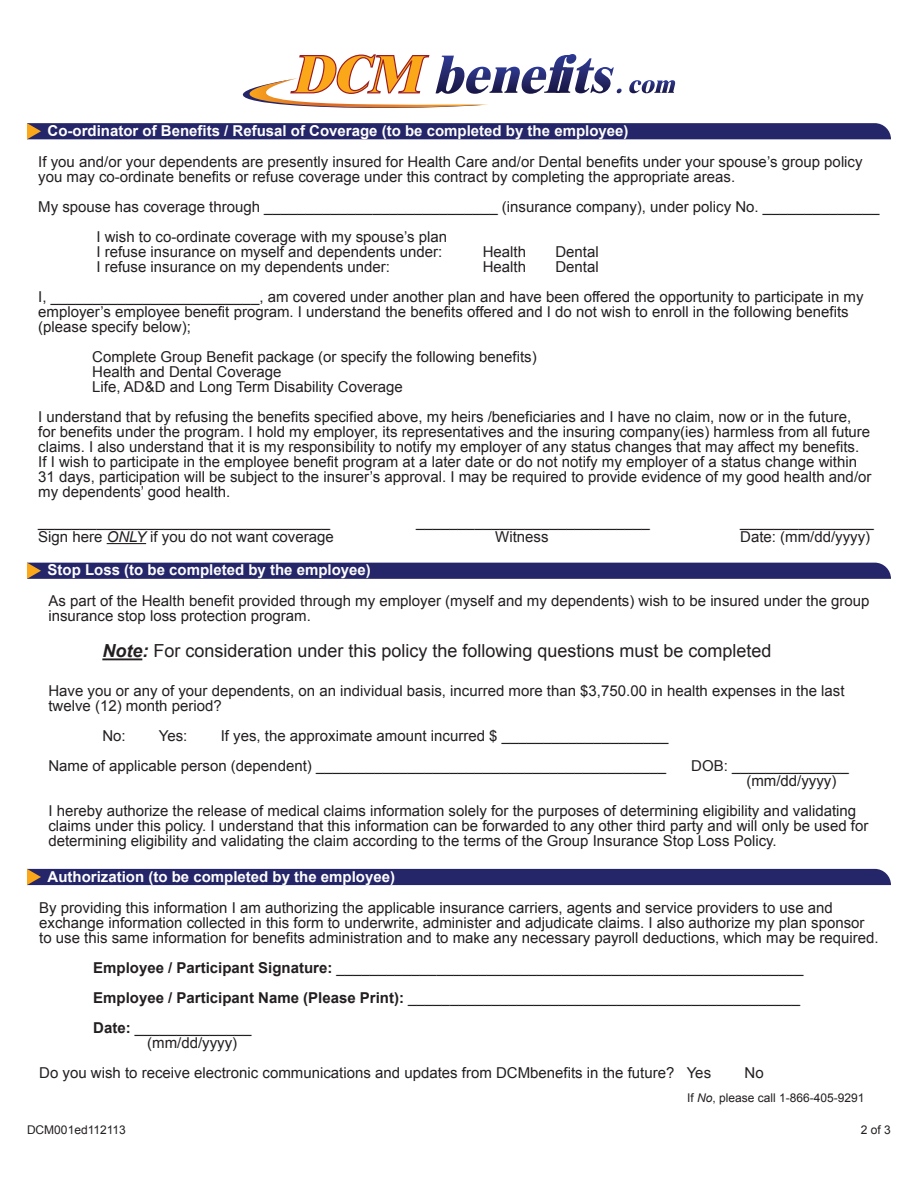
<style>
.page{position:relative;width:918px;height:1188px;background:#fff}
.page>*{position:absolute;margin:0;border:0;box-sizing:border-box;transform-origin:0 0}
.t1{font:18px "Arial";color:#231f20}
.t2{font:15px/15px "Arial";color:#231f20}
.t3{font:700 15px "Arial";color:#fff}
.t4{font:12px "Arial";color:#231f20}
.s1{font-style:italic}
.s2{font-weight:700;font-style:italic}
.s3{font-weight:700}
</style>
<div class="page">
<div style="left:27px;top:869px;width:864px;height:16px;background:#252569"></div>
<hr style="left:102px;top:658px;width:40px;height:2px;background:#231f20">
<svg style="left:27px;top:563px;width:864px;height:16px;background:#29296a"></svg>
<hr style="left:107px;top:543px;width:39px;height:1px;background:#231f20">
<svg style="left:27px;top:123px;width:864px;height:16px;background:#29286a"></svg>
<svg style="left:629px;top:80px;width:46px;height:13px"></svg>
<svg style="left:242px;top:54px;width:380px;height:54px"></svg>
<p class="t3" style="left:48px;top:121px;width:582px">Co-ordinator of Benefits / Refusal of Coverage (to be completed by the employee)</p>
<p class="t2" style="left:38px;top:154px;width:826px">If you and/or your dependents are presently insured for Health Care and/or Dental benefits under your spouse’s group policy you may co-ordinate benefits or refuse coverage under this contract by completing the appropriate areas.</p>
<p class="t2" style="left:96px;top:192px;width:785px;line-height:30px;text-indent:-58px">My spouse has coverage through ____________________________ (insurance company), under policy No. ______________<br>I wish to co-ordinate coverage with my spouse’s plan</p>
<p class="t2" style="left:96px;top:244px;width:348px">I refuse insurance on myself and dependents under:</p>
<p class="t2" style="left:483px;top:244px;width:45px">Health</p>
<p class="t2" style="left:555px;top:244px;width:45px">Dental</p>
<p class="t2" style="left:96px;top:259px;width:295px">I refuse insurance on my dependents under:</p>
<p class="t2" style="left:483px;top:259px;width:45px">Health</p>
<p class="t2" style="left:38px;top:252px;width:827px;line-height:30px;text-indent:517px">Dental<br>I, _________________________, am covered under another plan and have been offered the opportunity to participate in my</p>
<p class="t2" style="left:38px;top:304px;width:812px">employer’s employee benefit program. I understand the benefits offered and I do not wish to enroll in the following benefits (please specify below);</p>
<p class="t2" style="left:92px;top:349px;width:446px">Complete Group Benefit package (or specify the following benefits)<br>Health and Dental Coverage<br>Life, AD&amp;D and Long Term Disability Coverage</p>
<p class="t2" style="left:38px;top:409px;width:835px">I understand that by refusing the benefits specified above, my heirs /beneficiaries and I have no claim, now or in the future, for benefits under the program. I hold my employer, its representatives and the insuring company(ies) harmless from all future claims. I also understand that it is my responsibility to notify my employer of any status changes that may affect my benefits.<br>If I wish to participate in the employee benefit program at a later date or do not notify my employer of a status change within 31 days, participation will be subject to the insurer’s approval. I may be required to provide evidence of my good health and/or my dependents’ good health.</p>
<p class="t2" style="left:38px;top:514px;width:293px">___________________________________</p>
<p class="t2" style="left:416px;top:514px;width:235px">____________________________</p>
<p class="t2" style="left:740px;top:514px;width:135px">________________</p>
<p class="t2" style="left:38px;top:529px;width:297px">Sign here <span class="s1">ONLY</span> if you do not want coverage</p>
<p class="t2" style="left:495px;top:529px;width:55px">Witness</p>
<p class="t2" style="left:740px;top:529px;width:132px">Date: (mm/dd/yyyy)</p>
<p class="t3" style="left:48px;top:560px;width:325px">Stop Loss (to be completed by the employee)</p>
<p class="t2" style="left:48px;top:594px;width:823px">As part of the Health benefit provided through my employer (myself and my dependents) wish to be insured under the group insurance stop loss protection program.</p>
<p class="t1" style="left:102px;top:639px;width:671px"><span class="s2">Note:</span> For consideration under this policy the following questions must be completed</p>
<p class="t2" style="left:48px;top:684px;width:798px">Have you or any of your dependents, on an individual basis, incurred more than $3,750.00 in health expenses in the last twelve (12) month period?</p>
<p class="t2" style="left:102px;top:729px;width:25px">No:</p>
<p class="t2" style="left:159px;top:729px;width:30px">Yes:</p>
<p class="t2" style="left:48px;top:721px;width:622px;line-height:30px;text-align:right">If yes, the approximate amount incurred $ ____________________<br>Name of applicable person (dependent) __________________________________________</p>
<p class="t2" style="left:746px;top:759px;width:104px;text-indent:-55px">DOB: ______________ (mm/dd/yyyy)</p>
<p class="t2" style="left:48px;top:804px;width:822px">I hereby authorize the release of medical claims information solely for the purposes of determining eligibility and validating claims under this policy. I understand that this information can be forwarded to any other third party and will only be used for determining eligibility and validating the claim according to the terms of the Group Insurance Stop Loss Policy.</p>
<p class="t3" style="left:48px;top:866px;width:349px">Authorization (to be completed by the employee)</p>
<p class="t2" style="left:39px;top:900px;width:841px">By providing this information I am authorizing the applicable insurance carriers, agents and service providers to use and exchange information collected in this form to underwrite, administer and adjudicate claims. I also authorize my plan sponsor to use this same information for benefits administration and to make any necessary payroll deductions, which may be required.</p>
<p class="t2" style="left:93px;top:953px;width:712px;line-height:30px"><span class="s3">Employee / Participant Signature:</span> ________________________________________________________<br><span class="s3">Employee / Participant Name (Please Print):</span> _______________________________________________<br><span class="s3">Date:</span> ______________</p>
<p class="t2" style="left:39px;top:1028px;width:673px;line-height:30px;text-indent:108px">(mm/dd/yyyy)<br>Do you wish to receive electronic communications and updates from DCMbenefits in the future? Yes</p>
<p class="t2" style="left:745px;top:1065px;width:21px">No</p>
<p class="t4" style="left:687px;top:1090px;width:179px">If <span class="s1">No</span>, please call 1-866-405-9291</p>
<p class="t4" style="left:27px;top:1122px;width:100px">DCM001ed112113</p>
<p class="t4" style="left:861px;top:1122px;width:32px">2 of 3</p>
</div>
